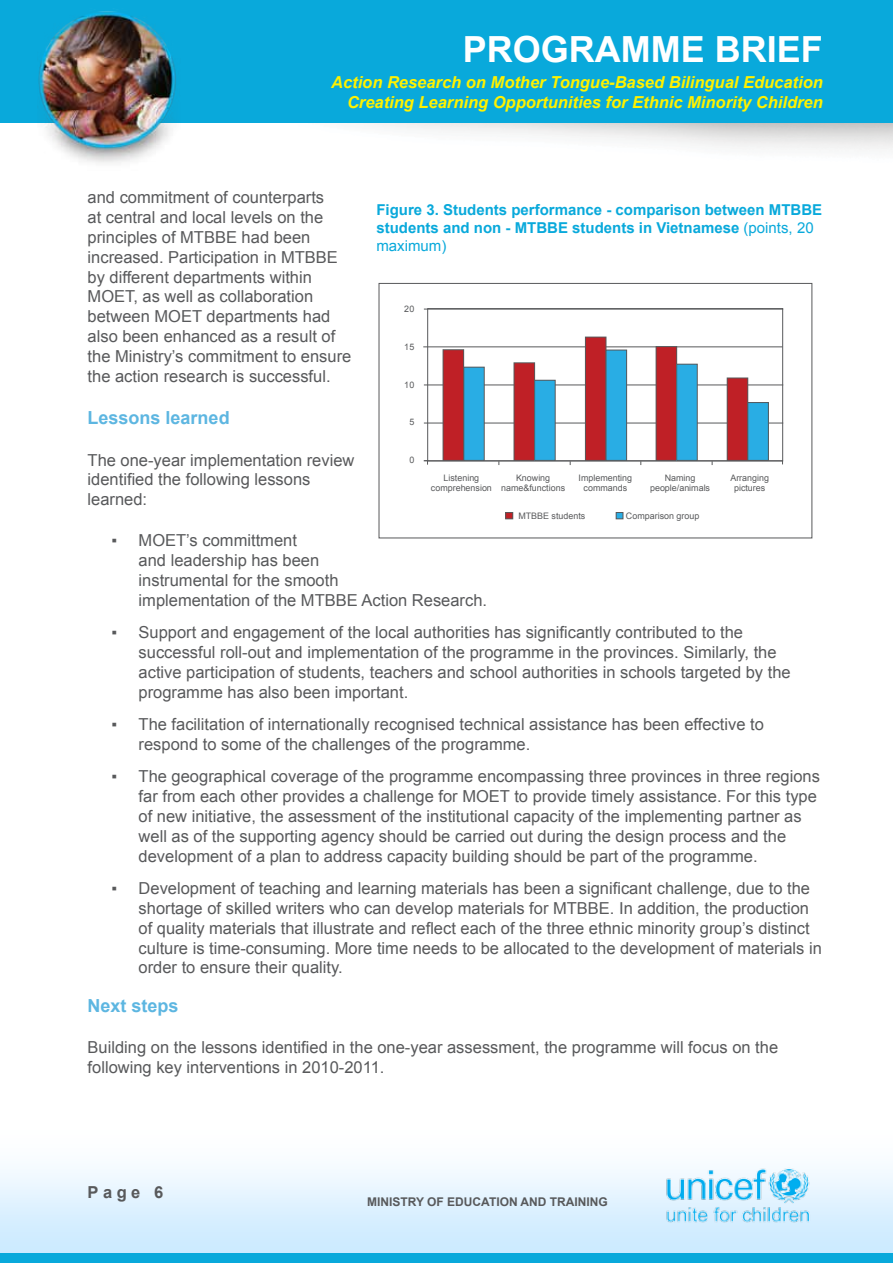
<style>
.page{position:relative;width:893px;height:1263px;background:#fff}
.page>*{position:absolute;margin:0;border:0;box-sizing:border-box;transform-origin:0 0}
.t1{font:700 36px "Arial";color:#fff}
.t2{font:700 18px "Arial";color:#5db6e1}
.t3{font:16.5px/19.8px "Arial";color:#58595b}
.t4{font:italic 700 16.5px/19.8px "Arial";color:#fff200;text-align:right}
.t5{font:700 16.5px "Arial";color:#58595b}
.t6{font:700 15px/18px "Arial";color:#09a9db}
.t7{font:700 12px "Arial";color:#58595b}
.t8{font:8.85px/10.6px "Arial";color:#58595b;text-align:center}
.s1{font-family:"Times New Roman"}
.s2{font-weight:400}
</style>
<div class="page">
<div style="left:0;top:0;width:893px;height:123px;background:#09a9db"></div>
<img style="left:0;top:1169px;width:893px;height:94px">
<div style="left:0;top:1254px;width:892px;height:9px;background:#09a9db"></div>
<img style="left:38px;top:11px;width:141px;height:152px">
<img style="left:660px;top:1167px;width:160px;height:71px">
<hr style="left:424px;top:309px;width:359px;height:1px;background:#58595b">
<div style="left:506px;top:512px;width:7px;height:7px;background:#bf2026"></div>
<div style="left:505px;top:512px;width:8px;height:7px;border:1px solid #58595b"></div>
<div style="left:616px;top:512px;width:7px;height:7px;background:#29ade4"></div>
<div style="left:616px;top:512px;width:7px;height:7px;border:1px solid #58595b"></div>
<div style="left:379px;top:283px;width:433px;height:255px;border:1px solid #58595b"></div>
<div style="left:427px;top:308px;width:356px;height:153px;border:1px solid #58595b"></div>
<hr style="left:424px;top:385px;width:359px;height:1px;background:#58595b">
<hr style="left:423px;top:347px;width:360px;height:1px;background:#58595b">
<hr style="left:424px;top:423px;width:359px;height:1px;background:#58595b">
<hr style="left:424px;top:460px;width:359px;height:1px;background:#58595b">
<div style="left:464px;top:367px;width:20px;height:93px;background:#29ade4"></div>
<div style="left:514px;top:363px;width:21px;height:97px;background:#bf2026"></div>
<div style="left:514px;top:363px;width:21px;height:98px;border:1px solid #58595b"></div>
<div style="left:535px;top:380px;width:20px;height:80px;background:#29ade4"></div>
<div style="left:534px;top:380px;width:21px;height:81px;border:1px solid #58595b"></div>
<div style="left:585px;top:337px;width:21px;height:123px;background:#bf2026"></div>
<div style="left:585px;top:337px;width:21px;height:124px;border:1px solid #58595b"></div>
<div style="left:606px;top:350px;width:21px;height:110px;background:#29ade4"></div>
<div style="left:606px;top:350px;width:21px;height:111px;border:1px solid #58595b"></div>
<div style="left:656px;top:347px;width:21px;height:113px;background:#bf2026"></div>
<div style="left:656px;top:346px;width:21px;height:115px;border:1px solid #58595b"></div>
<div style="left:677px;top:364px;width:20px;height:96px;background:#29ade4"></div>
<div style="left:676px;top:364px;width:21px;height:97px;border:1px solid #58595b"></div>
<div style="left:727px;top:378px;width:21px;height:82px;background:#bf2026"></div>
<div style="left:727px;top:378px;width:21px;height:83px;border:1px solid #58595b"></div>
<div style="left:748px;top:403px;width:20px;height:57px;background:#29ade4"></div>
<div style="left:748px;top:402px;width:21px;height:59px;border:1px solid #58595b"></div>
<div style="left:443px;top:350px;width:21px;height:110px;background:#bf2026"></div>
<div style="left:443px;top:349px;width:21px;height:112px;border:1px solid #58595b"></div>
<h1 class="t1" style="left:463px;top:25px;width:361px">PROGRAMME BRIEF</h1>
<p class="t4" style="left:331px;top:73px;width:493px">Action Research on Mother Tongue-Based Bilingual Education<br>Creating Learning Opportunities for Ethnic Minority Children</p>
<p class="t3" style="left:88px;top:188px;width:265px">and commitment of counterparts<br>at central and local levels on the principles of MTBBE had been increased. Participation in MTBBE by different departments within<br>MOET, as well as collaboration between MOET departments had also been enhanced as a result of the Ministry’s commitment to ensure the action research is successful.</p>
<p class="t2" style="left:88px;top:406px;width:144px">Lessons learned</p>
<p class="t3" style="left:88px;top:450px;width:268px">The one-year implementation review identified the following lessons learned:</p>
<p class="t3" style="left:139px;top:531px;width:350px;text-indent:-27px"><span class="s1">▪</span> MOET’s committment<br>and leadership has been<br>instrumental for the smooth<br>implementation of the MTBBE Action Research.</p>
<p class="t3" style="left:139px;top:623px;width:654px;text-indent:-27px"><span class="s1">▪</span> Support and engagement of the local authorities has significantly contributed to the successful roll-out and implementation of the programme in the provinces. Similarly, the active participation of students, teachers and school authorities in schools targeted by the programme has also been important.</p>
<p class="t3" style="left:139px;top:715px;width:627px;text-indent:-27px"><span class="s1">▪</span> The facilitation of internationally recognised technical assistance has been effective to respond to some of the challenges of the programme.</p>
<p class="t3" style="left:139px;top:767px;width:683px;text-indent:-27px"><span class="s1">▪</span> The geographical coverage of the programme encompassing three provinces in three regions far from each other provides a challenge for MOET to provide timely assistance. For this type of new initiative, the assessment of the institutional capacity of the implementing partner as well as of the supporting agency should be carried out during the design process and the development of a plan to address capacity building should be part of the programme.</p>
<p class="t3" style="left:139px;top:879px;width:685px;text-indent:-27px"><span class="s1">▪</span> Development of teaching and learning materials has been a significant challenge, due to the shortage of skilled writers who can develop materials for MTBBE. In addition, the production of quality materials that illustrate and reflect each of the three ethnic minority group’s distinct culture is time-consuming. More time needs to be allocated to the development of materials in order to ensure their quality.</p>
<p class="t2" style="left:88px;top:994px;width:93px">Next steps</p>
<p class="t3" style="left:88px;top:1038px;width:692px">Building on the lessons identified in the one-year assessment, the programme will focus on the following key interventions in 2010-2011.</p>
<p class="t6" style="left:376px;top:201px;width:447px">Figure 3. Students performance - comparison between MTBBE students and non - MTBBE students in Vietnamese <span class="s2">(points, 20 maximum)</span></p>
<p class="t8" style="left:404px;top:304px;width:12px">20</p>
<p class="t8" style="left:404px;top:342px;width:12px">15</p>
<p class="t8" style="left:404px;top:380px;width:12px">10</p>
<p class="t8" style="left:410px;top:417px;width:6px">5</p>
<p class="t8" style="left:410px;top:455px;width:6px">0</p>
<p class="t8" style="left:431px;top:472px;width:63px">Listening comprehension</p>
<p class="t8" style="left:501px;top:472px;width:65px">Knowing name&amp;functions</p>
<p class="t8" style="left:579px;top:472px;width:55px">Implementing commands</p>
<p class="t8" style="left:650px;top:472px;width:62px">Naming people/animals</p>
<p class="t8" style="left:730px;top:472px;width:40px">Arranging pictures</p>
<p class="t8" style="left:518px;top:511px;width:68px">MTBBE students</p>
<p class="t8" style="left:626px;top:511px;width:75px">Comparison group</p>
<p class="t5" style="left:88px;top:1181px;width:77px">Page 6</p>
<p class="t7" style="left:367px;top:1193px;width:242px">MINISTRY OF EDUCATION AND TRAINING</p>
</div>
